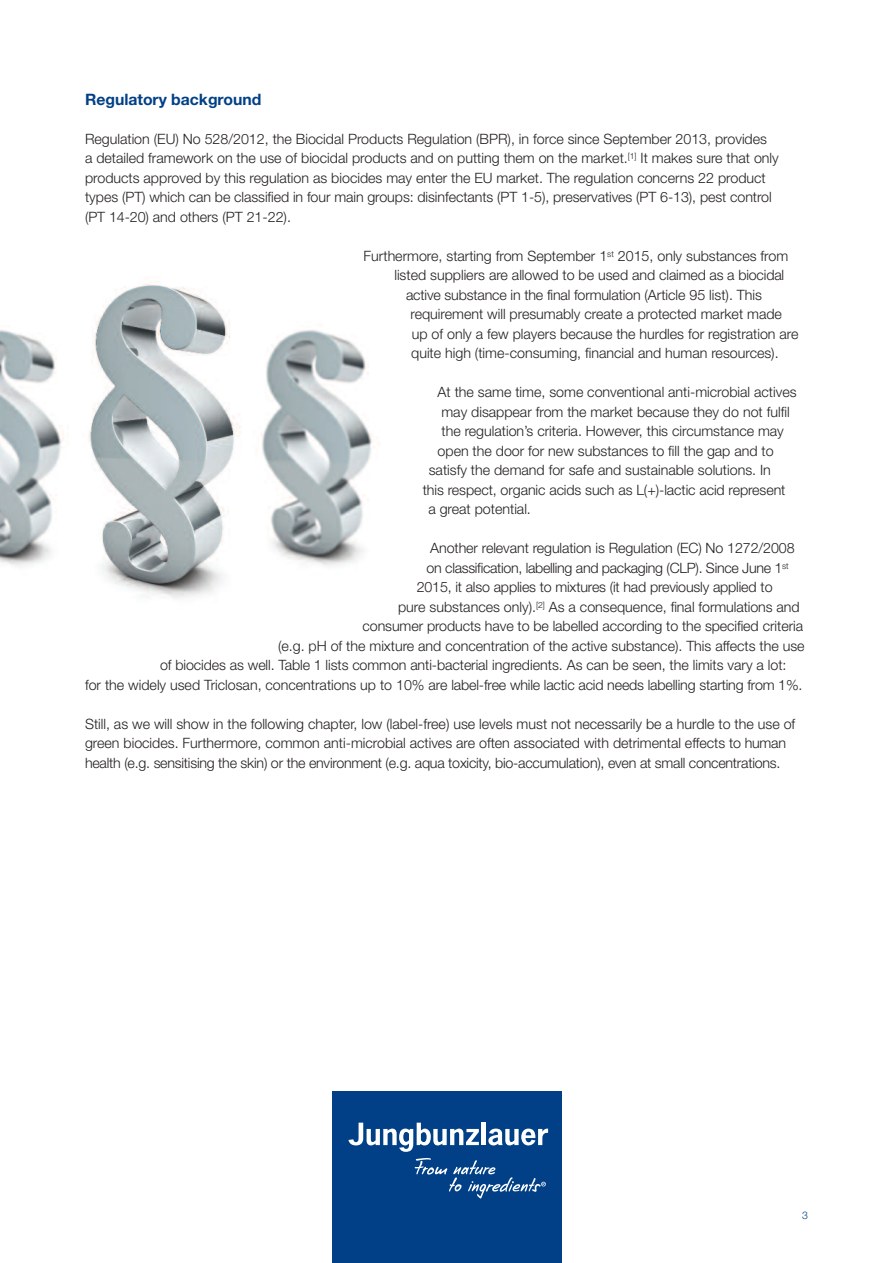
<style>
.page{position:relative;width:893px;height:1263px;background:#fff}
.page>*{position:absolute;margin:0;border:0;box-sizing:border-box;transform-origin:0 0}
.t1{font:700 15.75px "Helvetica Neue";color:#014086}
.t2{font:300 14.25px/19.5px "Helvetica Neue";color:#231f20}
.t3{font:300 14.25px "Helvetica Neue";letter-spacing:-.02em;color:#231f20}
.t4{font:300 10.5px "Helvetica Neue";color:#014086}
</style>
<div class="page">
<img style="left:0;top:284px;width:380px;height:315px">
<div style="left:332px;top:1091px;width:230px;height:172px;background:#014086"></div>
<svg style="left:414px;top:1158px;width:132px;height:40px"></svg>
<hr style="left:482px;top:1123px;width:4px;height:22px;background:#fff">
<svg style="left:488px;top:1128px;width:60px;height:17px"></svg>
<svg style="left:348px;top:1123px;width:131px;height:29px"></svg>
<p class="t1" style="left:85px;top:93px;width:178px">Regulatory background</p>
<p class="t2" style="left:85px;top:130px;width:695px">Regulation (EU) No 528/2012, the Biocidal Products Regulation (BPR), in force since September 2013, provides<br>a detailed framework on the use of biocidal products and on putting them on the market.<sup>[1]</sup> It makes sure that only products approved by this regulation as biocides may enter the EU market. The regulation concerns 22 product types (PT) which can be classified in four main groups: disinfectants (PT 1-5), preservatives (PT 6-13), pest control (PT 14-20) and others (PT 21-22).</p>
<p class="t2" style="left:364px;top:247px;width:426px">Furthermore, starting from September 1<sup>st</sup> 2015, only substances from</p>
<p class="t2" style="left:394px;top:267px;width:391px">listed suppliers are allowed to be used and claimed as a biocidal</p>
<p class="t2" style="left:406px;top:286px;width:357px">active substance in the final formulation (Article 95 list). This</p>
<p class="t2" style="left:410px;top:306px;width:373px">requirement will presumably create a protected market made</p>
<p class="t2" style="left:412px;top:325px;width:388px">up of only a few players because the hurdles for registration are</p>
<p class="t2" style="left:411px;top:345px;width:369px">quite high (time-consuming, financial and human resources).</p>
<p class="t2" style="left:438px;top:384px;width:360px">At the same time, some conventional anti-microbial actives</p>
<p class="t2" style="left:441px;top:403px;width:350px">may disappear from the market because they do not fulfil</p>
<p class="t2" style="left:441px;top:423px;width:344px">the regulation’s criteria. However, this circumstance may</p>
<p class="t2" style="left:438px;top:442px;width:338px">open the door for new substances to fill the gap and to</p>
<p class="t2" style="left:429px;top:462px;width:344px">satisfy the demand for safe and sustainable solutions. In</p>
<p class="t2" style="left:423px;top:481px;width:364px">this respect, organic acids such as L(+)-lactic acid represent</p>
<p class="t2" style="left:428px;top:501px;width:104px">a great potential.</p>
<p class="t2" style="left:430px;top:540px;width:366px">Another relevant regulation is Regulation (EC) No 1272/2008</p>
<p class="t3" style="left:427px;top:562px;width:363px">on classification, labelling and packaging (CLP). Since June 1<sup>st</sup></p>
<p class="t2" style="left:417px;top:579px;width:357px">2015, it also applies to mixtures (it had previously applied to</p>
<p class="t2" style="left:398px;top:598px;width:403px">pure substances only).<sup>[2]</sup> As a consequence, final formulations and</p>
<p class="t2" style="left:363px;top:618px;width:442px">consumer products have to be labelled according to the specified criteria</p>
<p class="t2" style="left:278px;top:637px;width:528px">(e.g. pH of the mixture and concentration of the active substance). This affects the use</p>
<p class="t2" style="left:160px;top:657px;width:628px">of biocides as well. Table 1 lists common anti-bacterial ingredients. As can be seen, the limits vary a lot:</p>
<p class="t2" style="left:85px;top:676px;width:719px">for the widely used Triclosan, concentrations up to 10% are label-free while lactic acid needs labelling starting from 1%.</p>
<p class="t2" style="left:85px;top:715px;width:712px">Still, as we will show in the following chapter, low (label-free) use levels must not necessarily be a hurdle to the use of green biocides. Furthermore, common anti-microbial actives are often associated with detrimental effects to human health (e.g. sensitising the skin) or the environment (e.g. aqua toxicity, bio-accumulation), even at small concentrations.</p>
<p class="t4" style="left:802px;top:1212px;width:7px">3</p>
</div>
